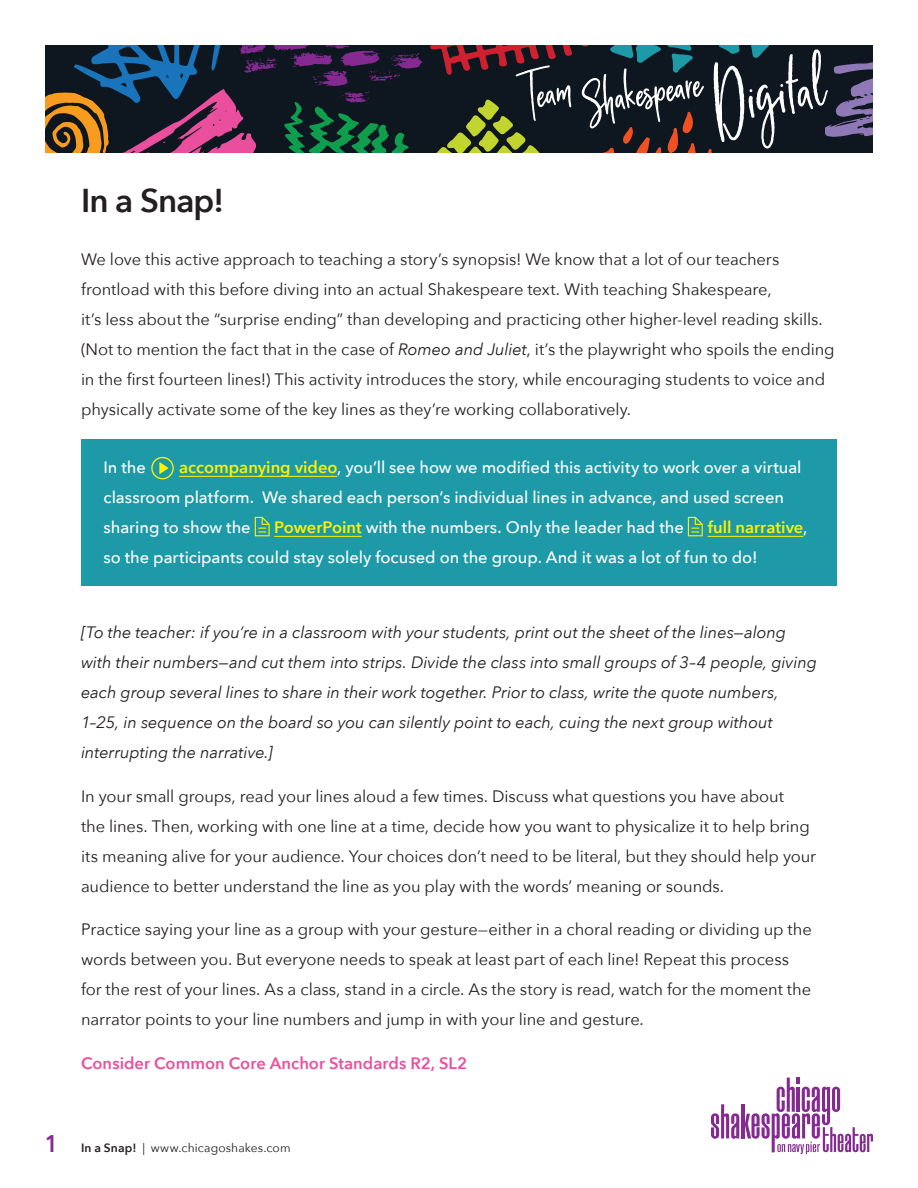
<style>
.page{position:relative;width:918px;height:1188px;background:#fff}
.page>*{position:absolute;margin:0;border:0;box-sizing:border-box;transform-origin:0 0}
.Doc_Title{font:600 33px "Avenir Next";letter-spacing:-.025em;color:#231f20}
.t1{font:16.5px/30px "Avenir Next";letter-spacing:-.005em;color:#231f20}
.t2{font:italic 16.5px/30px "Avenir Next";letter-spacing:-.005em;color:#231f20}
.t3{font:500 16.5px/30px "Avenir Next";letter-spacing:-.005em;color:#fff}
.t4{font:600 16.5px "Avenir Next";color:#ea4f9d}
.t5{font:12px "Avenir Next";letter-spacing:.01em;color:#231f20}
.s1{font-style:italic}
.s2{font-weight:600;color:#fff101}
.s3{font-family:"Avenir Next Condensed";font-weight:600;font-size:24px;color:#852a91}
.s4{font-weight:600}
</style>
<div class="page">
<hr style="left:742px;top:1104px;width:3px;height:34px;background:#852a91">
<svg style="left:711px;top:1104px;width:28px;height:35px"></svg>
<svg style="left:745px;top:1078px;width:128px;height:76px"></svg>
<div style="left:81px;top:439px;width:756px;height:147px;background:#1e99a8"></div>
<hr style="left:179px;top:476px;width:158px;height:1px;background:#fff101">
<hr style="left:274px;top:536px;width:88px;height:1px;background:#fff101">
<hr style="left:708px;top:536px;width:95px;height:1px;background:#fff101">
<svg style="left:151px;top:457px;width:23px;height:22px"></svg>
<svg style="left:255px;top:517px;width:15px;height:19px"></svg>
<svg style="left:688px;top:517px;width:15px;height:19px"></svg>
<svg style="left:45px;top:45px;width:828px;height:108px"></svg>
<p class="Doc_Title" style="left:81px;top:173px;width:145px">In a Snap!</p>
<p class="t1" style="left:81px;top:243px;width:755px">We love this active approach to teaching a story’s synopsis! We know that a lot of our teachers frontload with this before diving into an actual Shakespeare text. With teaching Shakespeare,<br>it’s less about the “surprise ending” than developing and practicing other higher-level reading skills. (Not to mention the fact that in the case of <span class="s1">Romeo and Juliet</span>, it’s the playwright who spoils the ending in the first fourteen lines!) This activity introduces the story, while encouraging students to voice and physically activate some of the key lines as they’re working collaboratively.</p>
<p class="t3" style="left:104px;top:452px;width:699px;text-indent:76px"><span class="s2">accompanying video</span>, you’ll see how we modified this activity to work over a virtual classroom platform. We shared each person’s individual lines in advance, and used screen sharing to show the</p>
<p class="t3" style="left:104px;top:452px;width:44px">In the</p>
<p class="t3" style="left:104px;top:512px;width:706px;text-indent:604px"><span class="s2">full narrative</span>, so the participants could stay solely focused on the group. And it was a lot of fun to do!</p>
<p class="t3" style="left:274px;top:512px;width:411px"><span class="s2">PowerPoint</span> with the numbers. Only the leader had the</p>
<p class="t2" style="left:81px;top:617px;width:738px">[To the teacher: if you’re in a classroom with your students, print out the sheet of the lines—along with their numbers—and cut them into strips. Divide the class into small groups of 3–4 people, giving each group several lines to share in their work together. Prior to class, write the quote numbers, 1–25, in sequence on the board so you can silently point to each, cuing the next group without interrupting the narrative.]</p>
<p class="t1" style="left:81px;top:780px;width:737px">In your small groups, read your lines aloud a few times. Discuss what questions you have about<br>the lines. Then, working with one line at a time, decide how you want to physicalize it to help bring its meaning alive for your audience. Your choices don’t need to be literal, but they should help your audience to better understand the line as you play with the words’ meaning or sounds.</p>
<p class="t1" style="left:81px;top:914px;width:732px">Practice saying your line as a group with your gesture—either in a choral reading or dividing up the words between you. But everyone needs to speak at least part of each line! Repeat this process for the rest of your lines. As a class, stand in a circle. As the story is read, watch for the moment the narrator points to your line numbers and jump in with your line and gesture.</p>
<p class="t4" style="left:81px;top:1049px;width:388px">Consider Common Core Anchor Standards R2, SL2</p>
<p class="t5" style="left:45px;top:1138px;width:247px"><span class="s3">1</span> <span class="s4">In a Snap!</span> | www.chicagoshakes.com</p>
</div>
